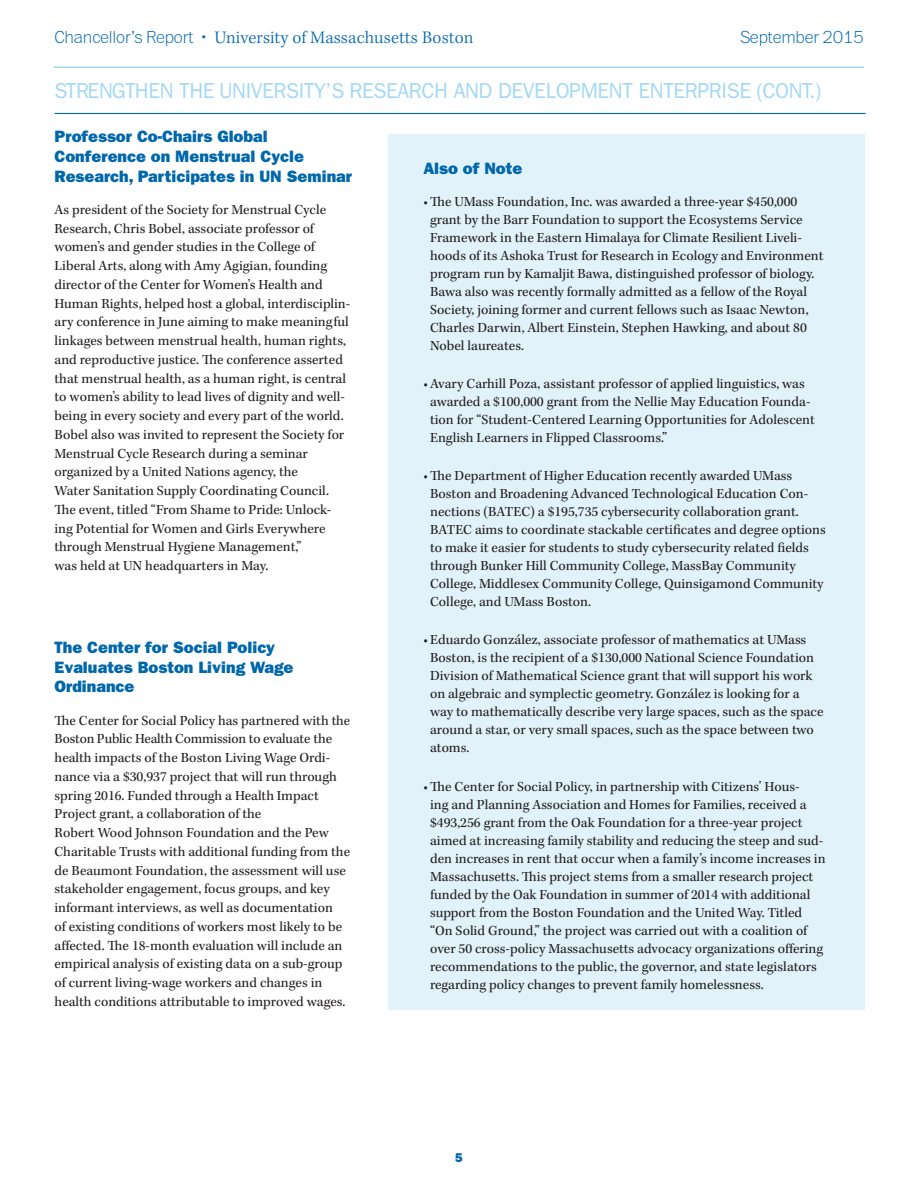
<style>
.page{position:relative;width:918px;height:1188px;background:#fff}
.page>*{position:absolute;margin:0;border:0;box-sizing:border-box;transform-origin:0 0}
.section_head_sw{font:21.75px "ITC Franklin Gothic Std";letter-spacing:-.02em;color:#a3d8f4}
.t1{font:300 18px "Kepler Std";letter-spacing:.005em;color:#0067aa}
.t2{font:100 18px "Franklin ITC Std";letter-spacing:-.01em;color:#0067aa}
.B_head_sw{font:16.5px/19.8px "ITC Franklin Gothic Std Hvy";color:#0067aa}
.Body_Copy_sw{font:14.25px/18px "Kepler Std";color:#231f20}
.t3{font:12.75px "ITC Franklin Gothic Std Hvy";color:#0067aa}
.s1{font-family:"Franklin ITC Std";font-weight:100}
.s2{font-family:"ITC Franklin Gothic Std";font-weight:400}
</style>
<div class="page">
<hr style="left:54px;top:67px;width:810px;height:1px;background:#a3d8f4">
<div style="left:388px;top:135px;width:477px;height:875px;background:#e1f2fb"></div>
<hr style="left:55px;top:113px;width:811px;height:1px;background:#0067aa">
<p class="t1" style="left:55px;top:28px;width:421px"><span class="s1">Chancellor’s Report</span> <span class="s2">•</span> University of Massachusetts Boston</p>
<p class="t2" style="left:740px;top:29px;width:125px">September 2015</p>
<p class="section_head_sw" style="left:55px;top:78px;width:768px">STRENGTHEN THE UNIVERSITY’S RESEARCH AND DEVELOPMENT ENTERPRISE (CONT.)</p>
<p class="B_head_sw" style="left:55px;top:126px;width:299px">Professor Co-Chairs Global<br>Conference on Menstrual Cycle<br>Research, Participates in UN Seminar</p>
<p class="Body_Copy_sw" style="left:55px;top:201px;width:297px;line-height:18.8px">As president of the Society for Menstrual Cycle Research, Chris Bobel, associate professor of women’s and gender studies in the College of Liberal Arts, along with Amy Agigian, founding director of the Center for Women’s Health and Human Rights, helped host a global, interdisciplin&shy;ary conference in June aiming to make meaningful linkages between menstrual health, human rights, and reproductive justice. The conference asserted that menstrual health, as a human right, is central to women’s ability to lead lives of dignity and well&shy;being in every society and every part of the world.<br>Bobel also was invited to represent the Society for Menstrual Cycle Research during a seminar</p>
<p class="Body_Copy_sw" style="left:55px;top:463px;width:245px">organized by a United Nations agency, the</p>
<p class="Body_Copy_sw" style="left:55px;top:482px;width:278px;line-height:18.8px">Water Sanitation Supply Coordinating Council.<br>The event, titled “From Shame to Pride: Unlock&shy;ing Potential for Women and Girls Everywhere through Menstrual Hygiene Management,”</p>
<p class="Body_Copy_sw" style="left:55px;top:557px;width:215px">was held at UN headquarters in May.</p>
<p class="B_head_sw" style="left:55px;top:637px;width:240px">The Center for Social Policy<br>Evaluates Boston Living Wage<br>Ordinance</p>
<p class="Body_Copy_sw" style="left:55px;top:711px;width:297px;line-height:18.8px">The Center for Social Policy has partnered with the Boston Public Health Commission to evaluate the health impacts of the Boston Living Wage Ordi&shy;nance via a $30,937 project that will run through spring 2016. Funded through a Health Impact Project grant, a collaboration of the</p>
<p class="Body_Copy_sw" style="left:55px;top:824px;width:297px;line-height:18.8px">Robert Wood Johnson Foundation and the Pew Charitable Trusts with additional funding from the de Beaumont Foundation, the assessment will use stakeholder engagement, focus groups, and key informant interviews, as well as documentation<br>of existing conditions of workers most likely to be affected. The 18-month evaluation will include an empirical analysis of existing data on a sub-group of current living-wage workers and changes in health conditions attributable to improved wages.</p>
<p class="B_head_sw" style="left:423px;top:159px;width:100px">Also of Note</p>
<p class="Body_Copy_sw" style="left:430px;top:193px;width:395px;text-indent:-7px">• The UMass Foundation, Inc. was awarded a three-year $450,000 grant by the Barr Foundation to support the Ecosystems Service Framework in the Eastern Himalaya for Climate Resilient Liveli&shy;hoods of its Ashoka Trust for Research in Ecology and Environment program run by Kamaljit Bawa, distinguished professor of biology.<br>Bawa also was recently formally admitted as a fellow of the Royal Society, joining former and current fellows such as Isaac Newton, Charles Darwin, Albert Einstein, Stephen Hawking, and about 80<br>Nobel laureates.</p>
<p class="Body_Copy_sw" style="left:430px;top:375px;width:386px;text-indent:-7px">• Avary Carhill Poza, assistant professor of applied linguistics, was awarded a $100,000 grant from the Nellie May Education Founda&shy;tion for “Student-Centered Learning Opportunities for Adolescent English Learners in Flipped Classrooms.”</p>
<p class="Body_Copy_sw" style="left:430px;top:467px;width:397px;text-indent:-7px">• The Department of Higher Education recently awarded UMass Boston and Broadening Advanced Technological Education Con&shy;nections (BATEC) a $195,735 cybersecurity collaboration grant.<br>BATEC aims to coordinate stackable certificates and degree options to make it easier for students to study cybersecurity related fields through Bunker Hill Community College, MassBay Community College, Middlesex Community College, Quinsigamond Community College, and UMass Boston.</p>
<p class="Body_Copy_sw" style="left:430px;top:632px;width:395px;text-indent:-7px">• Eduardo González, associate professor of mathematics at UMass Boston, is the recipient of a $130,000 National Science Foundation Division of Mathematical Science grant that will support his work on algebraic and symplectic geometry. González is looking for a way to mathematically describe very large spaces, such as the space around a star, or very small spaces, such as the space between two atoms.</p>
<p class="Body_Copy_sw" style="left:430px;top:778px;width:397px;text-indent:-7px">• The Center for Social Policy, in partnership with Citizens’ Hous-<br>ing and Planning Association and Homes for Families, received a $493,256 grant from the Oak Foundation for a three-year project aimed at increasing family stability and reducing the steep and sud&shy;den increases in rent that occur when a family’s income increases in Massachusetts. This project stems from a smaller research project funded by the Oak Foundation in summer of 2014 with additional support from the Boston Foundation and the United Way. Titled “On Solid Ground,” the project was carried out with a coalition of over 50 cross-policy Massachusetts advocacy organizations offering recommendations to the public, the governor, and state legislators regarding policy changes to prevent family homelessness.</p>
<p class="t3" style="left:455px;top:1150px;width:9px">5</p>
</div>
